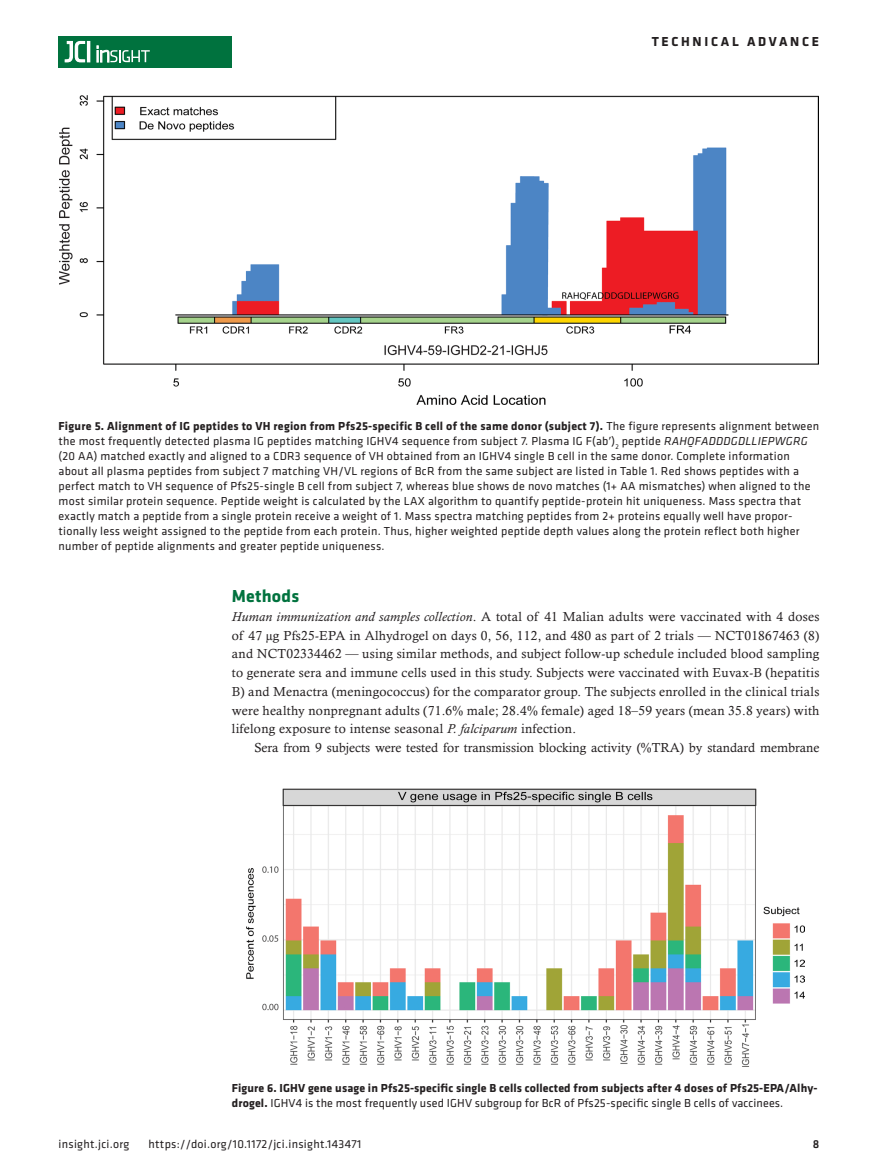
<style>
.page{position:relative;width:878px;height:1175px;background:#fff}
.page>*{position:absolute;margin:0;border:0;box-sizing:border-box;transform-origin:0 0}
.t1{font:700 18px "Klavika";letter-spacing:.01em;color:#00723e}
.t2{font:700 13.5px "Klavika Basic";letter-spacing:.2em;color:#231f20}
.t3{font:13.2px/18.8px "Calisto MT Std";color:#231f20;text-align:justify}
.t4{font:12px/15px "Klavika Basic";letter-spacing:.02em;color:#231f20}
.t5{font:700 12px/15px "Klavika Basic";letter-spacing:.01em;color:#231f20}
.t6{font:500 12px "Klavika Basic";color:#231f20}
.s1{font-weight:700}
.s2{font-family:"Times New Roman"}
.s3{font-style:italic}
.s4{font-weight:400}
</style>
<div class="page">
<div style="left:59px;top:36px;width:173px;height:31px;background:#00723e"></div>
<hr style="left:87px;top:41px;width:3px;height:21px;background:#fff">
<svg style="left:64px;top:41px;width:21px;height:22px"></svg>
<svg style="left:97px;top:46px;width:53px;height:16px"></svg>
<img style="left:247px;top:788px;width:557px;height:278px">
<img style="left:59px;top:96px;width:759px;height:308px">
<p class="t2" style="left:651px;top:32px;width:169px">TECHNICAL ADVANCE</p>
<p class="t4" style="left:59px;top:418px;width:762px"><span class="s1">Figure 5. Alignment of IG peptides to VH region from Pfs25-specific B cell of the same donor (subject 7).</span> The figure represents alignment between the most frequently detected plasma IG peptides matching IGHV4 sequence from subject 7. Plasma IG F(ab<span class="s2">′</span>)<sub>2</sub> peptide <span class="s3">RAHQFADDDGDLLIEPWGRG </span>(20 AA) matched exactly and aligned to a CDR3 sequence of VH obtained from an IGHV4 single B cell in the same donor. Complete information about all plasma peptides from subject 7 matching VH/VL regions of BcR from the same subject are listed in Table 1. Red shows peptides with a perfect match to VH sequence of Pfs25-single B cell from subject 7, whereas blue shows de novo matches (1+ AA mismatches) when aligned to the most similar protein sequence. Peptide weight is calculated by the LAX algorithm to quantify peptide-protein hit uniqueness. Mass spectra that exactly match a peptide from a single protein receive a weight of 1. Mass spectra matching peptides from 2+ proteins equally well have propor&shy;tionally less weight assigned to the peptide from each protein. Thus, higher weighted peptide depth values along the protein reflect both higher number of peptide alignments and greater peptide uniqueness.</p>
<h1 class="t1" style="left:232px;top:583px;width:69px">Methods</h1>
<p class="t3" style="left:232px;top:607px;width:589px"><span class="s3">Human immunization and samples collection</span>. A total of 41 Malian adults were vaccinated with 4 doses of 47 μg Pfs25-EPA in Alhydrogel on days 0, 56, 112, and 480 as part of 2 trials — NCT01867463 (8) and NCT02334462 — using similar methods, and subject follow-up schedule included blood sampling to generate sera and immune cells used in this study. Subjects were vaccinated with Euvax-B (hepatitis B) and Menactra (meningococcus) for the comparator group. The subjects enrolled in the clinical trials were healthy nonpregnant adults (71.6% male; 28.4% female) aged 18–59 years (mean 35.8 years) with lifelong exposure to intense seasonal <span class="s3">P. falciparum</span> infection.</p>
<p class="t3" style="left:254px;top:738px;width:566px">Sera from 9 subjects were tested for transmission blocking activity (%TRA) by standard membrane</p>
<p class="t5" style="left:232px;top:1080px;width:587px">Figure 6. IGHV gene usage in Pfs25-specific single B cells collected from subjects after 4 doses of Pfs25-EPA/Alhy&shy;drogel. <span class="s4">IGHV4 is the most frequently used IGHV subgroup for BcR of Pfs25-specific single B cells of vaccinees.</span></p>
<p class="t4" style="left:58px;top:1135px;width:72px">insight.jci.org</p>
<p class="t4" style="left:148px;top:1135px;width:214px">https://doi.org/10.1172/jci.insight.143471</p>
<p class="t6" style="left:812px;top:1135px;width:8px">8</p>
</div>
